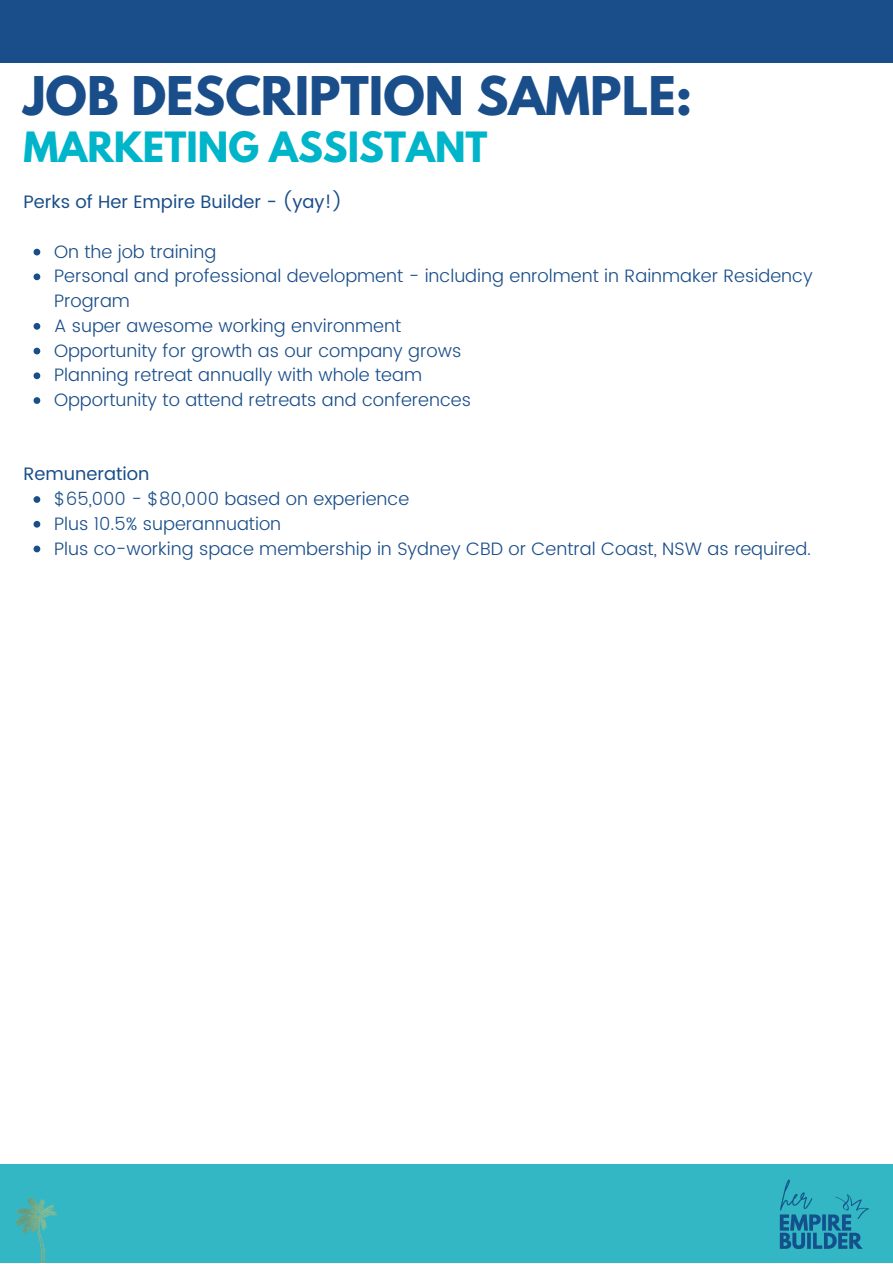
<style>
.page{position:relative;width:893px;height:1264px;background:#fff}
.page>*{position:absolute;margin:0;border:0;box-sizing:border-box;transform-origin:0 0}
.t1{font:700 47.25px "League Spartan";color:#1a4e8a}
.t2{font:700 36.9px "League Spartan";color:#00b5ca}
.t3{font:300 18px/24.8px "Poppins";color:#1a4e8a}
.t4{font:18px "Poppins";color:#1a4e8a}
</style>
<div class="page">
<div style="left:0;top:1164px;width:892px;height:98px;background:#34b7c4"></div>
<div style="left:0;top:0;width:892px;height:62px;background:#1a4e8a"></div>
<img style="left:15px;top:1197px;width:43px;height:65px">
<svg style="left:34px;top:249px;width:6px;height:6px"></svg>
<svg style="left:34px;top:273px;width:6px;height:7px"></svg>
<svg style="left:34px;top:323px;width:6px;height:7px"></svg>
<svg style="left:34px;top:348px;width:6px;height:6px"></svg>
<svg style="left:34px;top:372px;width:6px;height:7px"></svg>
<svg style="left:34px;top:397px;width:6px;height:7px"></svg>
<svg style="left:34px;top:496px;width:6px;height:7px"></svg>
<svg style="left:34px;top:521px;width:6px;height:6px"></svg>
<svg style="left:34px;top:545px;width:6px;height:7px"></svg>
<img style="left:779px;top:1179px;width:90px;height:70px">
<p class="t1" style="left:23px;top:73px;width:670px">JOB DESCRIPTION SAMPLE:</p>
<p class="t2" style="left:23px;top:128px;width:465px">MARKETING ASSISTANT</p>
<p class="t4" style="left:23px;top:191px;width:320px">Perks of Her Empire Builder - (yay!)</p>
<p class="t3" style="left:54px;top:239px;width:164px">On the job training</p>
<p class="t3" style="left:54px;top:264px;width:760px">Personal and professional development - including enrolment in Rainmaker Residency<br>Program</p>
<p class="t3" style="left:54px;top:313px;width:349px">A super awesome working environment</p>
<p class="t3" style="left:54px;top:338px;width:409px">Opportunity for growth as our company grows</p>
<p class="t3" style="left:54px;top:363px;width:369px">Planning retreat annually with whole team</p>
<p class="t3" style="left:54px;top:387px;width:418px">Opportunity to attend retreats and conferences</p>
<p class="t4" style="left:23px;top:463px;width:128px">Remuneration</p>
<p class="t3" style="left:54px;top:486px;width:357px">$65,000 - $80,000 based on experience</p>
<p class="t3" style="left:54px;top:511px;width:229px">Plus 10.5% superannuation</p>
<p class="t3" style="left:54px;top:536px;width:758px">Plus co-working space membership in Sydney CBD or Central Coast, NSW as required.</p>
</div>
